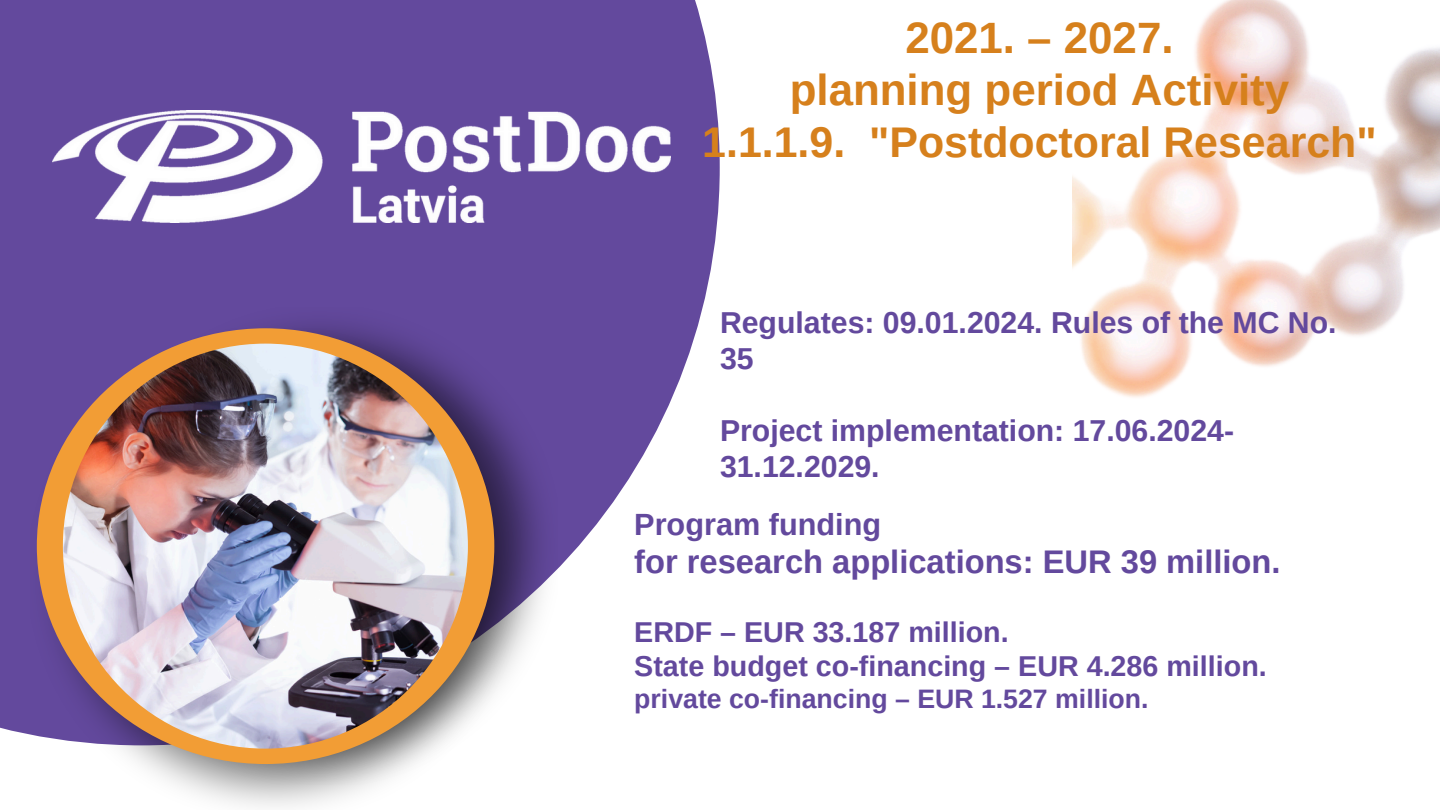
<style>
.page{position:relative;width:1440px;height:810px;background:#fff}
.page>*{position:absolute;margin:0;border:0;box-sizing:border-box;transform-origin:0 0}
.t1{font:700 43.9px/52.5px "Arimo";color:#d6801c;text-align:center}
.t2{font:700 42.9px "Arimo";color:#d6801c}
.t3{font:700 32.7px "Arimo";color:#63499d}
.t4{font:700 30.7px "Arimo";color:#63499d}
.t5{font:700 30.2px/36px "Arimo";color:#63499d}
.t6{font:700 28.7px "Arimo";color:#63499d}
.t7{font:700 26.7px "Arimo";color:#63499d}
</style>
<div class="page">
<svg style="left:0;top:0;width:720px;height:735px"></svg>
<div style="left:0;top:0;width:635px;height:666px;background:#63499d"></div>
<img style="left:1072px;top:0;width:368px;height:398px">
<img style="left:53px;top:110px;width:617px;height:112px">
<img style="left:31px;top:328px;width:341px;height:479px">
<img style="left:81px;top:308px;width:477px;height:477px">
<div style="left:37px;top:328px;width:457px;height:436px;background:#f29d35;border-radius:50%"></div>
<img style="left:63px;top:344px;width:405px;height:405px;border-radius:50%">
<p class="t1" style="left:790px;top:11px;width:501px">2021. – 2027.<br>planning period Activity</p>
<p class="t2" style="left:702px;top:118px;width:676px">1.1.1.9. "Postdoctoral Research"</p>
<h1 class="t5" style="left:720px;top:305px;width:618px">Regulates: 09.01.2024. Rules of the MC No.<br>35</h1>
<h2 class="t5" style="left:720px;top:413px;width:516px">Project implementation: 17.06.2024-<br>31.12.2029.</h2>
<h2 class="t4" style="left:634px;top:507px;width:249px">Program funding</h2>
<h2 class="t3" style="left:634px;top:544px;width:648px">for research applications: EUR 39 million.</h2>
<p class="t6" style="left:634px;top:616px;width:376px">ERDF – EUR 33.187 million.</p>
<p class="t6" style="left:634px;top:650px;width:634px">State budget co-financing – EUR 4.286 million.</p>
<p class="t7" style="left:634px;top:684px;width:516px">private co-financing – EUR 1.527 million.</p>
</div>
